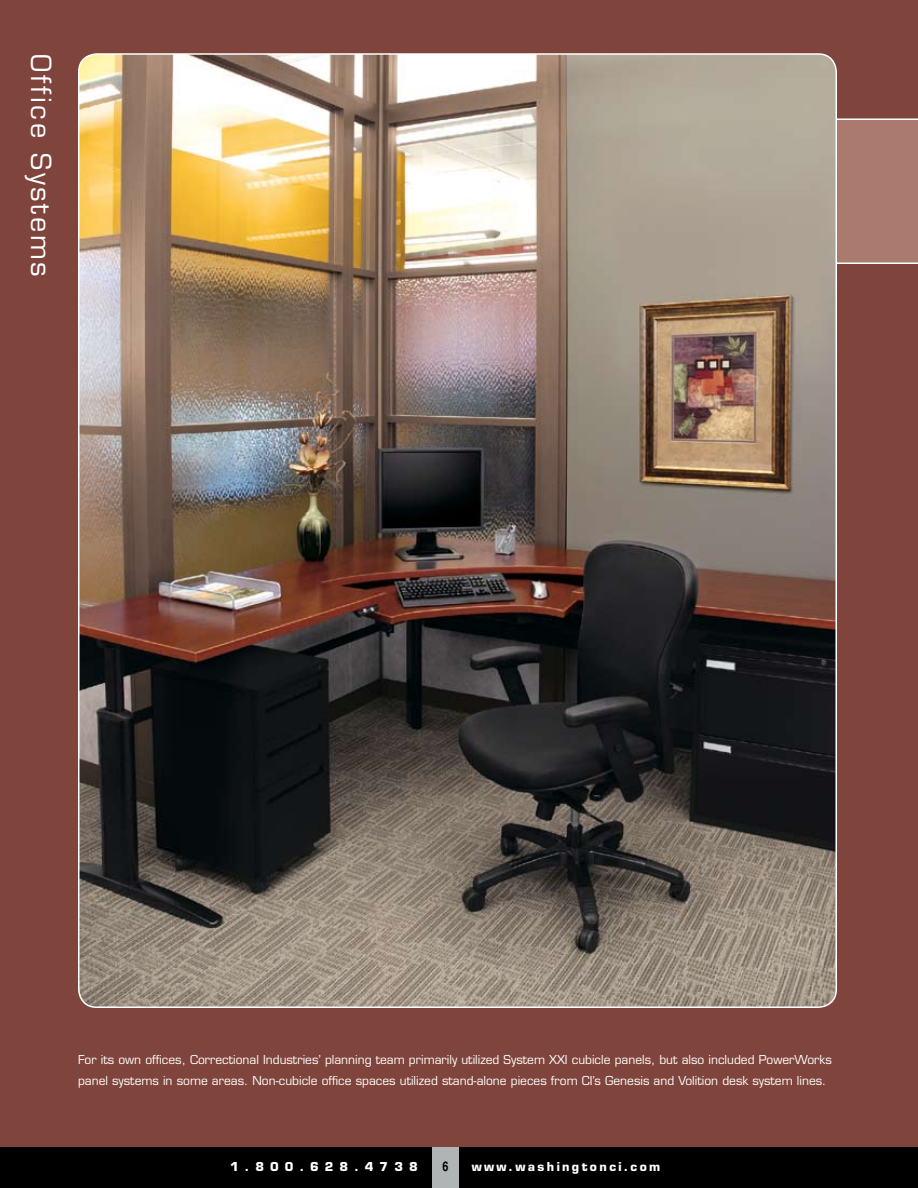
<style>
.page{position:relative;width:918px;height:1188px;background:#fff}
.page>*{position:absolute;margin:0;border:0;box-sizing:border-box;transform-origin:0 0}
.t1{font:27px "Eurostile";letter-spacing:.1em;color:#fff}
.t2{font:700 13.5px "Helvetica";color:#000;scale:.8 1}
.t3{font:12px/21px "Eurostile";color:#fff}
.t4{font:700 12px "Eurostile";letter-spacing:.2em;color:#fff}
.t5{font:700 12px "Eurostile";letter-spacing:.51em;color:#fff}
</style>
<div class="page">
<div style="left:0;top:0;width:918px;height:1148px;background:#7f443c"></div>
<div style="left:837px;top:118px;width:81px;height:146px;background:#aa7a6f"></div>
<div style="left:0;top:1148px;width:918px;height:40px;background:#000"></div>
<div style="left:432px;top:1148px;width:27px;height:40px;background:#b1b4b5"></div>
<img style="left:79px;top:54px;width:757px;height:953px;border-radius:18px">
<h1 class="t1" style="left:57px;top:54px;width:224px;rotate:90deg">Office Systems</h1>
<p class="t3" style="left:78px;top:1049px;width:755px">For its own offices, Correctional Industries’ planning team primarily utilized System XXI cubicle panels, but also included PowerWorks panel systems in some areas. Non-cubicle office spaces utilized stand-alone pieces from CI’s Genesis and Volition desk system lines.</p>
<p class="t5" style="left:230px;top:1159px;width:189px">1.800.628.4738</p>
<p class="t2" style="left:442px;top:1158px;width:9px">6</p>
<p class="t4" style="left:472px;top:1159px;width:190px">www.washingtonci.com</p>
</div>
